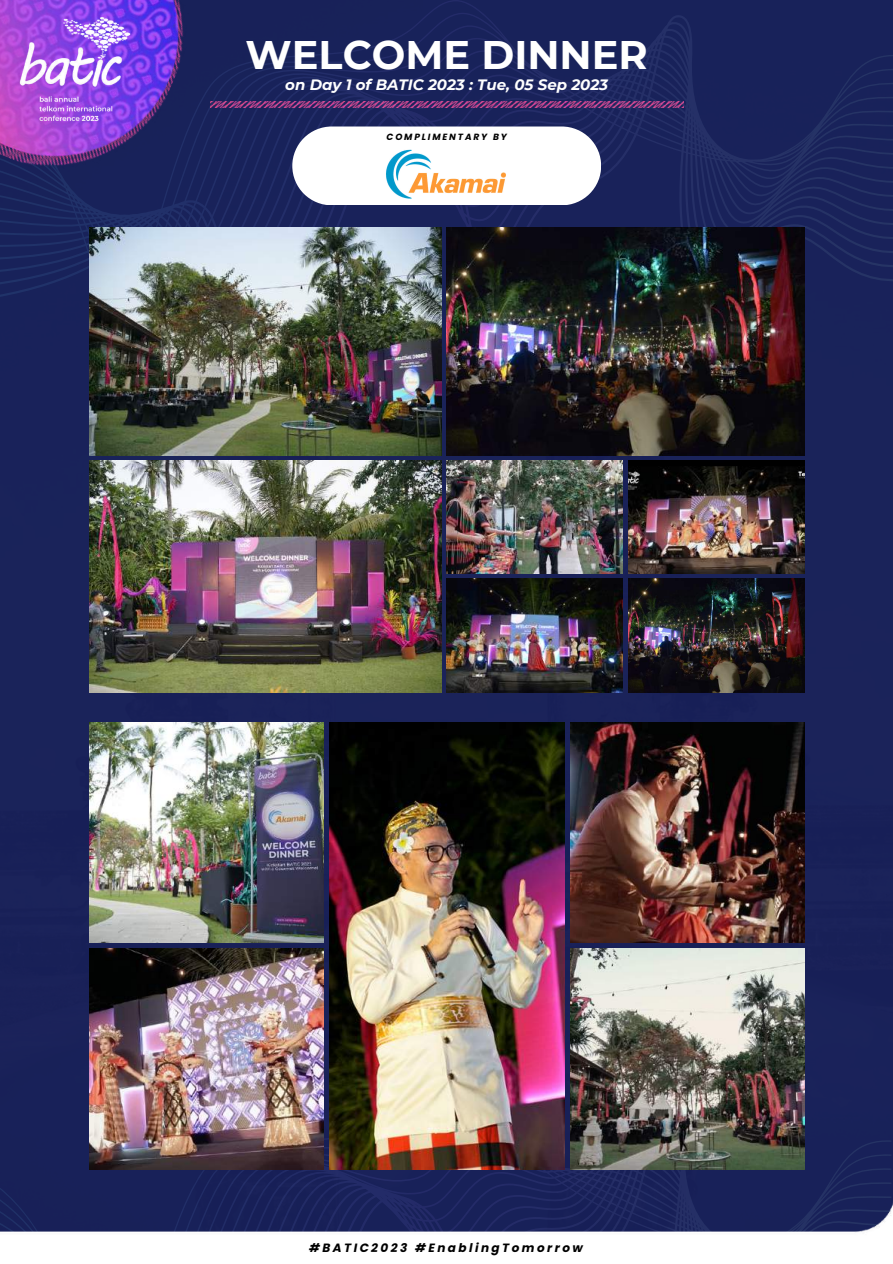
<style>
.page{position:relative;width:893px;height:1264px;background:#fff}
.page>*{position:absolute;margin:0;border:0;box-sizing:border-box;transform-origin:0 0}
.t1{font:700 39.75px "Montserrat";color:#fff}
.t2{font:italic 700 15px "Montserrat";color:#fff}
.t3{font:italic 700 12px "Poppins";letter-spacing:.205em;color:#000}
.t4{font:italic 700 9px "Poppins";letter-spacing:.205em;color:#000}
</style>
<div class="page">
<div style="left:0;top:0;width:892px;height:1263px;background:#1a235a"></div>
<svg style="left:0;top:0;width:892px;height:327px"></svg>
<svg style="left:0;top:1085px;width:891px;height:107px"></svg>
<img style="left:0;top:0;width:224px;height:205px">
<img style="left:0;top:0;width:217px;height:195px">
<img style="left:16px;top:11px;width:119px;height:119px">
<img style="left:0;top:1192px;width:892px;height:71px">
<img style="left:89px;top:722px;width:234px;height:220px">
<img style="left:570px;top:722px;width:234px;height:220px">
<img style="left:89px;top:948px;width:234px;height:221px">
<img style="left:570px;top:948px;width:234px;height:221px">
<img style="left:329px;top:722px;width:235px;height:447px">
<img style="left:89px;top:228px;width:352px;height:227px">
<img style="left:446px;top:228px;width:358px;height:227px">
<img style="left:89px;top:460px;width:352px;height:232px">
<img style="left:446px;top:460px;width:177px;height:113px">
<img style="left:628px;top:579px;width:176px;height:113px">
<img style="left:628px;top:460px;width:176px;height:113px">
<img style="left:446px;top:579px;width:177px;height:113px">
<svg style="left:292px;top:126px;width:309px;height:79px;background:#ebebf0"></svg>
<img style="left:386px;top:143px;width:120px;height:63px">
<img style="left:210px;top:102px;width:473px;height:5px">
<h1 class="t1" style="left:245px;top:31px;width:403px">WELCOME DINNER</h1>
<p class="t2" style="left:285px;top:75px;width:324px">on Day 1 of BATIC 2023 : Tue, 05 Sep 2023</p>
<p class="t4" style="left:386px;top:131px;width:122px">COMPLIMENTARY BY</p>
<p class="t3" style="left:309px;top:1239px;width:275px">#BATIC2023 #EnablingTomorrow</p>
</div>
